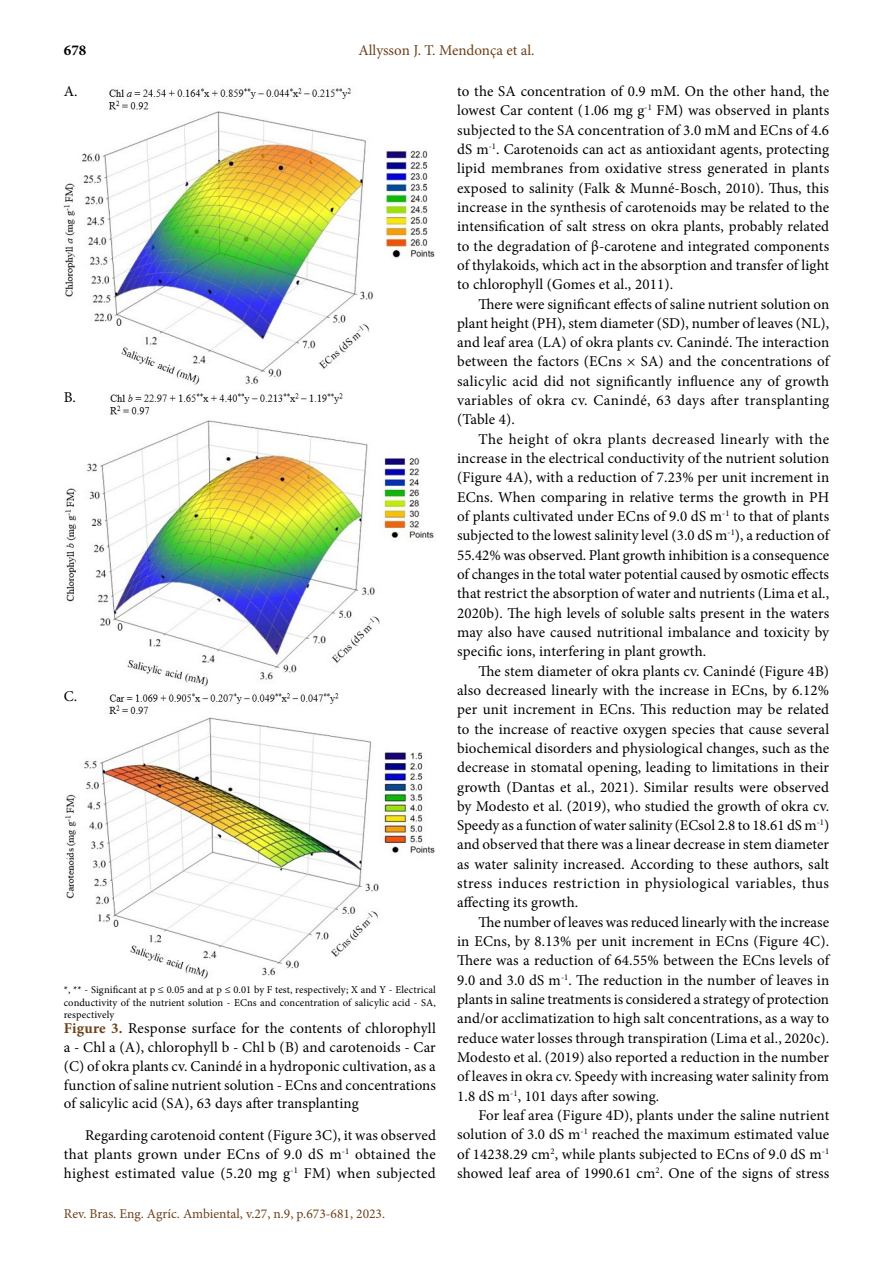
<style>
.page{position:relative;width:893px;height:1263px;background:#fff}
.page>*{position:absolute;margin:0;border:0;box-sizing:border-box;transform-origin:0 0}
.t1{font:15px/19.4px "Minion Pro";letter-spacing:.01em;color:#000;text-align:justify}
.t2{font:15px "Minion Pro";color:#6c4119}
.t3{font:700 15px "Minion Pro";color:#000}
.t4{font:13.5px "Minion Pro";color:#6c4119}
.t5{font:10.5px/12.6px "Minion Pro";letter-spacing:.01em;color:#000;text-align:justify}
.s1{font-weight:700;color:#6c4119}
</style>
<div class="page">
<img style="left:65px;top:693px;width:370px;height:286px">
<img style="left:65px;top:393px;width:369px;height:293px">
<img style="left:64px;top:88px;width:371px;height:297px">
<p class="t3" style="left:64px;top:40px;width:24px">678</p>
<p class="t2" style="left:358px;top:40px;width:178px">Allysson J. T. Mendonça et al.</p>
<p class="t1" style="left:64px;top:82px;width:15px">A.</p>
<p class="t1" style="left:64px;top:387px;width:13px">B.</p>
<p class="t1" style="left:64px;top:687px;width:15px">C.</p>
<p class="t5" style="left:64px;top:983px;width:374px">*, ** - Significant at p ≤ 0.05 and at p ≤ 0.01 by F test, respectively; X and Y - Electrical conductivity of the nutrient solution - ECns and concentration of salicylic acid - SA, respectively</p>
<p class="t1" style="left:64px;top:1019px;width:374px;line-height:18.8px"><span class="s1">Figure 3.</span> Response surface for the contents of chlorophyll a - Chl a (A), chlorophyll b - Chl b (B) and carotenoids - Car (C) of okra plants cv. Canindé in a hydroponic cultivation, as a function of saline nutrient solution - ECns and concentrations of salicylic acid (SA), 63 days after transplanting</p>
<p class="t1" style="left:64px;top:1126px;width:374px;line-height:18.8px;text-indent:21px">Regarding carotenoid content (Figure 3C), it was observed that plants grown under ECns of 9.0 dS m<sup>-1</sup> obtained the highest estimated value (5.20 mg g<sup>-1</sup> FM) when subjected</p>
<p class="t4" style="left:64px;top:1204px;width:323px">Rev. Bras. Eng. Agríc. Ambiental, v.27, n.9, p.673-681, 2023.</p>
<p class="t1" style="left:457px;top:82px;width:374px">to the SA concentration of 0.9 mM. On the other hand, the lowest Car content (1.06 mg g<sup>-1</sup> FM) was observed in plants subjected to the SA concentration of 3.0 mM and ECns of 4.6 dS m<sup>-1</sup>. Carotenoids can act as antioxidant agents, protecting lipid membranes from oxidative stress generated in plants exposed to salinity (Falk &amp; Munné-Bosch, 2010). Thus, this increase in the synthesis of carotenoids may be related to the intensification of salt stress on okra plants, probably related to the degradation of β-carotene and integrated components of thylakoids, which act in the absorption and transfer of light to chlorophyll (Gomes et al., 2011).</p>
<p class="t1" style="left:457px;top:294px;width:374px;text-indent:21px">There were significant effects of saline nutrient solution on plant height (PH), stem diameter (SD), number of leaves (NL), and leaf area (LA) of okra plants cv. Canindé. The interaction between the factors (ECns × SA) and the concentrations of salicylic acid did not significantly influence any of growth variables of okra cv. Canindé, 63 days after transplanting (Table 4).</p>
<p class="t1" style="left:457px;top:429px;width:374px;text-indent:21px">The height of okra plants decreased linearly with the increase in the electrical conductivity of the nutrient solution (Figure 4A), with a reduction of 7.23% per unit increment in ECns. When comparing in relative terms the growth in PH of plants cultivated under ECns of 9.0 dS m<sup>-1</sup> to that of plants subjected to the lowest salinity level (3.0 dS m<sup>-1</sup>), a reduction of 55.42% was observed. Plant growth inhibition is a consequence of changes in the total water potential caused by osmotic effects that restrict the absorption of water and nutrients (Lima et al., 2020b). The high levels of soluble salts present in the waters may also have caused nutritional imbalance and toxicity by specific ions, interfering in plant growth.</p>
<p class="t1" style="left:457px;top:661px;width:374px;text-indent:21px">The stem diameter of okra plants cv. Canindé (Figure 4B) also decreased linearly with the increase in ECns, by 6.12% per unit increment in ECns. This reduction may be related to the increase of reactive oxygen species that cause several biochemical disorders and physiological changes, such as the decrease in stomatal opening, leading to limitations in their growth (Dantas et al., 2021). Similar results were observed by Modesto et al. (2019), who studied the growth of okra cv.<br>Speedy as a function of water salinity (ECsol 2.8 to 18.61 dS m<sup>-1</sup>) and observed that there was a linear decrease in stem diameter as water salinity increased. According to these authors, salt stress induces restriction in physiological variables, thus affecting its growth.</p>
<p class="t1" style="left:457px;top:912px;width:374px;text-indent:21px">The number of leaves was reduced linearly with the increase in ECns, by 8.13% per unit increment in ECns (Figure 4C).<br>There was a reduction of 64.55% between the ECns levels of 9.0 and 3.0 dS m<sup>-1</sup>. The reduction in the number of leaves in plants in saline treatments is considered a strategy of protection and/or acclimatization to high salt concentrations, as a way to reduce water losses through transpiration (Lima et al., 2020c).<br>Modesto et al. (2019) also reported a reduction in the number of leaves in okra cv. Speedy with increasing water salinity from 1.8 dS m<sup>-1</sup>, 101 days after sowing.</p>
<p class="t1" style="left:457px;top:1105px;width:374px;text-indent:21px">For leaf area (Figure 4D), plants under the saline nutrient solution of 3.0 dS m<sup>-1</sup> reached the maximum estimated value of 14238.29 cm<sup>2</sup>, while plants subjected to ECns of 9.0 dS m<sup>-1 </sup>showed leaf area of 1990.61 cm<sup>2</sup>. One of the signs of stress</p>
</div>
